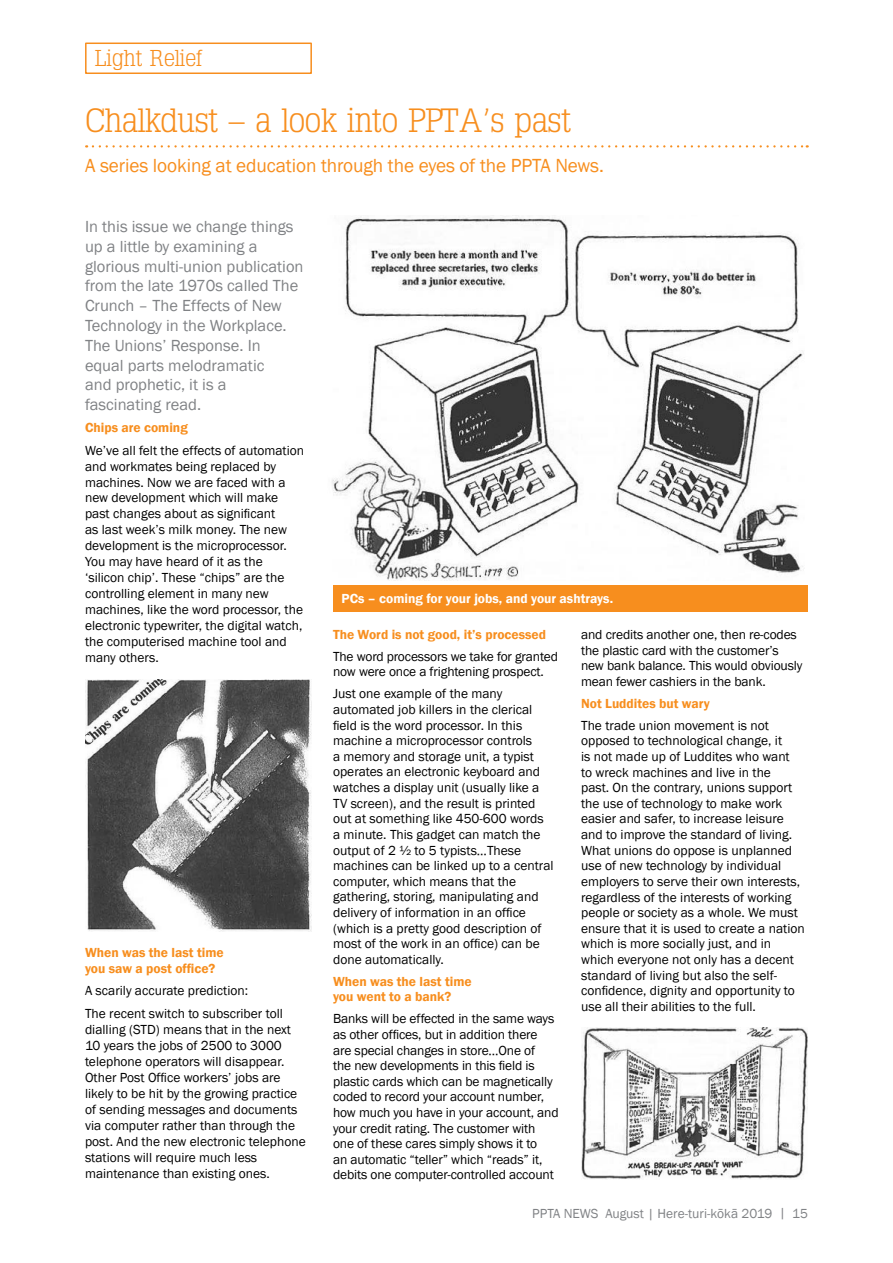
<style>
.page{position:relative;width:893px;height:1263px;background:#fff}
.page>*{position:absolute;margin:0;border:0;box-sizing:border-box;transform-origin:0 0}
.t1{font:300 33px "Typo Slabserif";letter-spacing:-.01em;color:#f78e1e}
.t2{font:300 22.5px "Typo Slabserif";color:#f78e1e}
.t3{font:19.5px "Franklin Gothic";letter-spacing:-.005em;color:#f78e1e}
.t4{font:16.5px/19.8px "Franklin Gothic";color:#808285}
.t5{font:13.5px/15.6px "Franklin Gothic";color:#000}
.t6{font:600 13.5px/16px "Franklin Gothic";color:#f78e1e}
.t7{font:600 13.5px "Franklin Gothic";color:#fff}
.t8{font:13.5px "Franklin Gothic";color:#808285}
</style>
<div class="page">
<div style="left:85px;top:43px;width:227px;height:31px;border:2px solid #f78e1e"></div>
<svg style="left:93px;top:145px;width:715px;height:3px"></svg>
<img style="left:85px;top:679px;width:227px;height:252px">
<img style="left:332px;top:215px;width:472px;height:366px">
<img style="left:581px;top:1027px;width:227px;height:152px">
<div style="left:333px;top:585px;width:475px;height:26px;background:#f78e1e"></div>
<h2 class="t2" style="left:95px;top:45px;width:109px">Light Relief</h2>
<h1 class="t1" style="left:85px;top:101px;width:488px">Chalkdust – a look into PPTA’s past</h1>
<h3 class="t3" style="left:85px;top:154px;width:520px">A series looking at education through the eyes of the PPTA News.</h3>
<p class="t4" style="left:85px;top:217px;width:220px">In this issue we change things up a little by examining a glorious multi-union publication from the late 1970s called The<br>Crunch – The Effects of New<br>Technology in the Workplace.<br>The Unions’ Response. In equal parts melodramatic<br>and prophetic, it is a fascinating read.</p>
<p class="t6" style="left:85px;top:420px;width:104px">Chips are coming</p>
<p class="t5" style="left:85px;top:443px;width:221px">We’ve all felt the effects of automation and workmates being replaced by machines. Now we are faced with a new development which will make past changes about as significant<br>as last week’s milk money. The new development is the microprocessor.<br>You may have heard of it as the ‘silicon chip’. These “chips” are the controlling element in many new machines, like the word processor, the electronic typewriter, the digital watch, the computerised machine tool and many others.</p>
<p class="t6" style="left:85px;top:944px;width:140px">When was the last time you saw a post office?</p>
<p class="t5" style="left:85px;top:980px;width:199px;line-height:22.4px">A scarily accurate prediction:<br>The recent switch to subscriber toll</p>
<p class="t5" style="left:85px;top:1021px;width:222px;line-height:16px">dialling (STD) means that in the next 10 years the jobs of 2500 to 3000 telephone operators will disappear.<br>Other Post Office workers’ jobs are likely to be hit by the growing practice of sending messages and documents via computer rather than through the post. And the new electronic telephone stations will require much less maintenance than existing ones.</p>
<p class="t7" style="left:342px;top:590px;width:273px">PCs – coming for your jobs, and your ashtrays.</p>
<p class="t6" style="left:333px;top:626px;width:214px">The Word is not good, it’s processed</p>
<p class="t5" style="left:333px;top:649px;width:226px">The word processors we take for granted now were once a frightening prospect.</p>
<p class="t5" style="left:333px;top:686px;width:222px">Just one example of the many automated job killers in the clerical field is the word processor. In this machine a microprocessor controls<br>a memory and storage unit, a typist operates an electronic keyboard and watches a display unit (usually like a TV screen), and the result is printed out at something like 450-600 words a minute. This gadget can match the output of 2 ½ to 5 typists…These machines can be linked up to a central computer, which means that the gathering, storing, manipulating and delivery of information in an office (which is a pretty good description of most of the work in an office) can be done automatically.</p>
<p class="t6" style="left:333px;top:973px;width:140px;line-height:15.6px">When was the last time you went to a bank?</p>
<p class="t5" style="left:333px;top:1011px;width:227px">Banks will be effected in the same ways as other offices, but in addition there are special changes in store…One of<br>the new developments in this field is plastic cards which can be magnetically coded to record your account number, how much you have in your account, and your credit rating. The customer with one of these cares simply shows it to<br>an automatic “teller” which “reads” it, debits one computer-controlled account</p>
<p class="t5" style="left:581px;top:627px;width:223px">and credits another one, then re-codes the plastic card with the customer’s new bank balance. This would obviously mean fewer cashiers in the bank.</p>
<p class="t6" style="left:581px;top:695px;width:130px">Not Luddites but wary</p>
<p class="t5" style="left:581px;top:718px;width:225px">The trade union movement is not opposed to technological change, it<br>is not made up of Luddites who want<br>to wreck machines and live in the<br>past. On the contrary, unions support the use of technology to make work easier and safer, to increase leisure and to improve the standard of living.<br>What unions do oppose is unplanned use of new technology by individual employers to serve their own interests, regardless of the interests of working people or society as a whole. We must ensure that it is used to create a nation which is more socially just, and in which everyone not only has a decent standard of living but also the self&shy;confidence, dignity and opportunity to use all their abilities to the full.</p>
<p class="t8" style="left:532px;top:1205px;width:277px">PPTA NEWS August | Here-turi-kōkā 2019 | 15</p>
</div>
